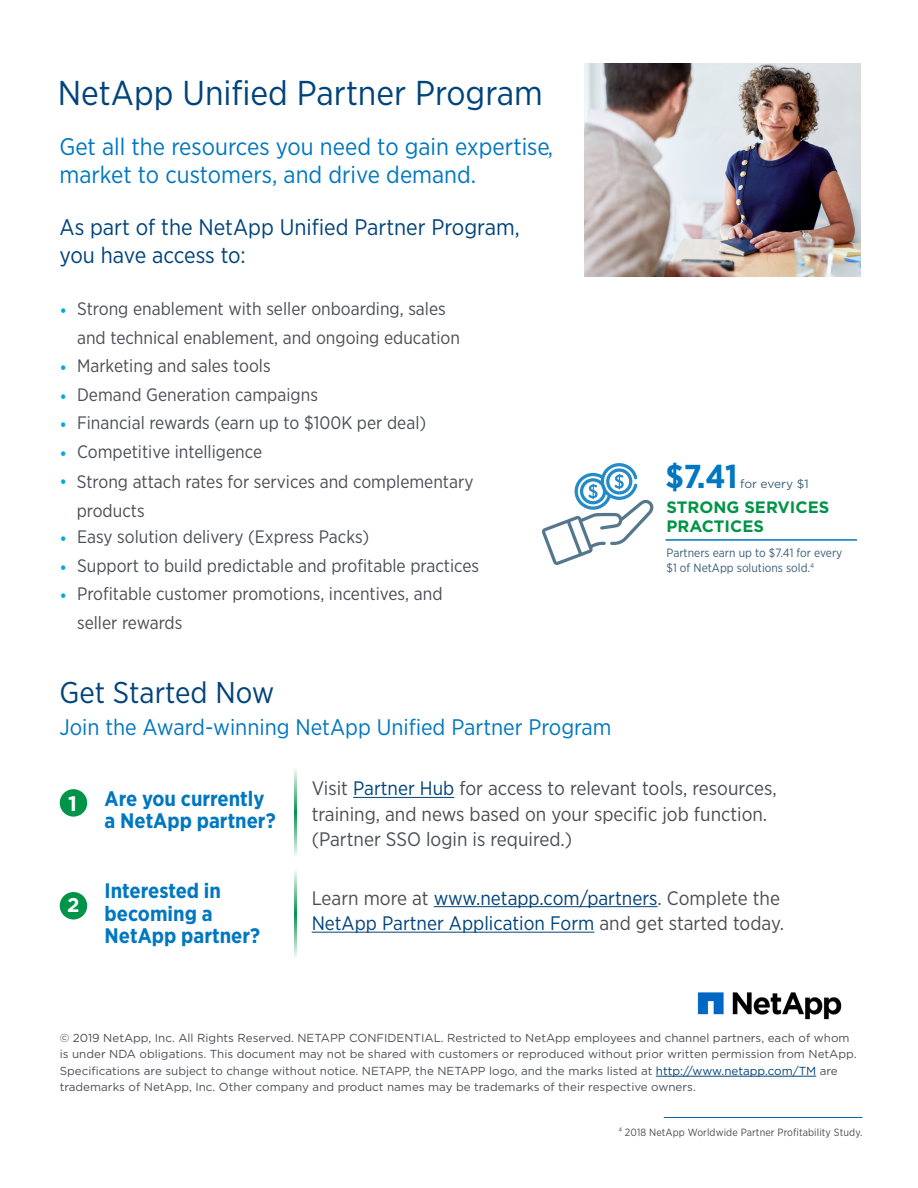
<style>
.page{position:relative;width:918px;height:1188px;background:#fff}
.page>*{position:absolute;margin:0;border:0;box-sizing:border-box;transform-origin:0 0}
.t1{font:34.5px "Gotham Narrow";color:#00437b}
.t2{font:700 33.15px "Gotham Narrow";color:#0077c1}
.t3{font:30px "Gotham Narrow";color:#00437b}
.t4{font:24px/28.5px "Gotham Narrow";color:#0077c1}
.t5{font:22.5px/28.5px "Gotham Narrow";color:#00437b}
.t6{font:22.5px "Gotham Narrow";color:#0077c1}
.t7{font:700 21px/22.5px "Gotham Narrow";color:#0077c1}
.t8{font:700 21px "Gotham";color:#fff}
.t9{font:700 19.95px "Gotham";color:#fff}
.t10{font:19.5px/25.5px "Gotham Narrow";color:#4a4f55}
.t11{font:19.5px/25.5px "Gotham Narrow";color:#00437b}
.t12{font:18px/28.5px "Gotham Narrow";color:#4a4f55}
.t13{font:700 16.5px/18.9px "Gotham";color:#009448}
.t14{font:12px/15.3px "Gotham Narrow";color:#39607a}
.t15{font:12px "Gotham";letter-spacing:-.005em;color:#39607a}
.t16{font:11.7px/16.5px "Gotham";color:#4a4f55}
.t17{font:10.5px "Gotham Narrow";letter-spacing:.01em;color:#4a4f55}
.s1{color:#00a7e0}
.s2{color:#00437b}
.s3{color:#4a4f55}
</style>
<div class="page">
<img style="left:697px;top:992px;width:145px;height:28px">
<hr style="left:656px;top:1076px;width:160px;height:1px;background:#00437b">
<img style="left:584px;top:63px;width:276px;height:213px">
<hr style="left:353px;top:797px;width:101px;height:1px;background:#00437b">
<hr style="left:434px;top:906px;width:224px;height:1px;background:#00437b">
<hr style="left:312px;top:932px;width:282px;height:1px;background:#00437b">
<div style="left:60px;top:789px;width:27px;height:28px;background:#009448;border-radius:50%"></div>
<div style="left:60px;top:892px;width:27px;height:27px;background:#009448;border-radius:50%"></div>
<hr style="left:294px;top:812px;width:2px;height:45px;background:#009448">
<hr style="left:294px;top:767px;width:2px;height:45px;background:#009448">
<hr style="left:294px;top:913px;width:2px;height:45px;background:#009448">
<hr style="left:294px;top:868px;width:2px;height:45px;background:#009448">
<hr style="left:666px;top:539px;width:191px;height:2px;background:#0077c1">
<svg style="left:542px;top:463px;width:112px;height:102px"></svg>
<hr style="left:664px;top:1117px;width:198px;height:1px;background:#0063a7">
<h1 class="t1" style="left:58px;top:71px;width:486px">NetApp Unified Partner Program</h1>
<h3 class="t4" style="left:59px;top:132px;width:495px">Get all the resources you need to gain expertise, market to customers, and drive demand.</h3>
<h3 class="t5" style="left:60px;top:212px;width:462px">As part of the NetApp Unified Partner Program, you have access to:</h3>
<h3 class="t12" style="left:77px;top:294px;width:385px;text-indent:-18px"><span class="s1">•</span> Strong enablement with seller onboarding, sales and technical enablement, and ongoing education</h3>
<h3 class="t12" style="left:59px;top:351px;width:213px"><span class="s1">•</span> Marketing and sales tools</h3>
<h3 class="t12" style="left:59px;top:380px;width:260px"><span class="s1">•</span> Demand Generation campaigns</h3>
<h3 class="t12" style="left:59px;top:408px;width:368px"><span class="s1">•</span> Financial rewards (earn up to $100K per deal)</h3>
<h3 class="t12" style="left:59px;top:437px;width:204px"><span class="s1">•</span> Competitive intelligence</h3>
<h3 class="t12" style="left:77px;top:467px;width:398px;text-indent:-17px"><span class="s1">•</span> Strong attach rates for services and complementary products</h3>
<h3 class="t12" style="left:59px;top:523px;width:311px"><span class="s1">•</span> Easy solution delivery (Express Packs)</h3>
<h3 class="t12" style="left:59px;top:551px;width:421px"><span class="s1">•</span> Support to build predictable and profitable practices</h3>
<h3 class="t12" style="left:77px;top:580px;width:367px;text-indent:-18px"><span class="s1">•</span> Profitable customer promotions, incentives, and seller rewards</h3>
<h3 class="t3" style="left:59px;top:674px;width:217px">Get Started Now</h3>
<h3 class="t6" style="left:59px;top:713px;width:554px">Join the Award-winning NetApp Unified Partner Program</h3>
<h2 class="t2" style="left:666px;top:455px;width:73px">$7.41</h2>
<p class="t15" style="left:740px;top:476px;width:70px">for every $1</p>
<h3 class="t13" style="left:667px;top:498px;width:164px">STRONG SERVICES<br>PRACTICES</h3>
<p class="t14" style="left:667px;top:545px;width:177px">Partners earn up to $7.41 for every $1 of NetApp solutions sold.<sup>4</sup></p>
<h3 class="t8" style="left:68px;top:791px;width:10px">1</h3>
<h3 class="t9" style="left:67px;top:894px;width:14px">2</h3>
<h3 class="t7" style="left:105px;top:787px;width:173px">Are you currently a NetApp partner?</h3>
<h3 class="t7" style="left:105px;top:880px;width:157px">Interested in becoming a<br>NetApp partner?</h3>
<h3 class="t10" style="left:312px;top:775px;width:467px">Visit <span class="s2">Partner Hub</span> for access to relevant tools, resources, training, and news based on your specific job function. (Partner SSO login is required.)</h3>
<h3 class="t11" style="left:312px;top:885px;width:474px"><span class="s3">Learn more at</span> www.netapp.com/partners<span class="s3">. Complete the<br></span>NetApp Partner Application Form <span class="s3">and get started today.</span></h3>
<p class="t16" style="left:60px;top:1029px;width:798px">© 2019 NetApp, Inc. All Rights Reserved. NETAPP CONFIDENTIAL. Restricted to NetApp employees and channel partners, each of whom is under NDA obligations. This document may not be shared with customers or reproduced without prior written permission from NetApp.<br>Specifications are subject to change without notice. NETAPP, the NETAPP logo, and the marks listed at <span class="s2">http://www.netapp.com/TM</span> are trademarks of NetApp, Inc. Other company and product names may be trademarks of their respective owners.</p>
<p class="t17" style="left:618px;top:1126px;width:246px">⁴ 2018 NetApp Worldwide Partner Profitability Study.</p>
</div>
